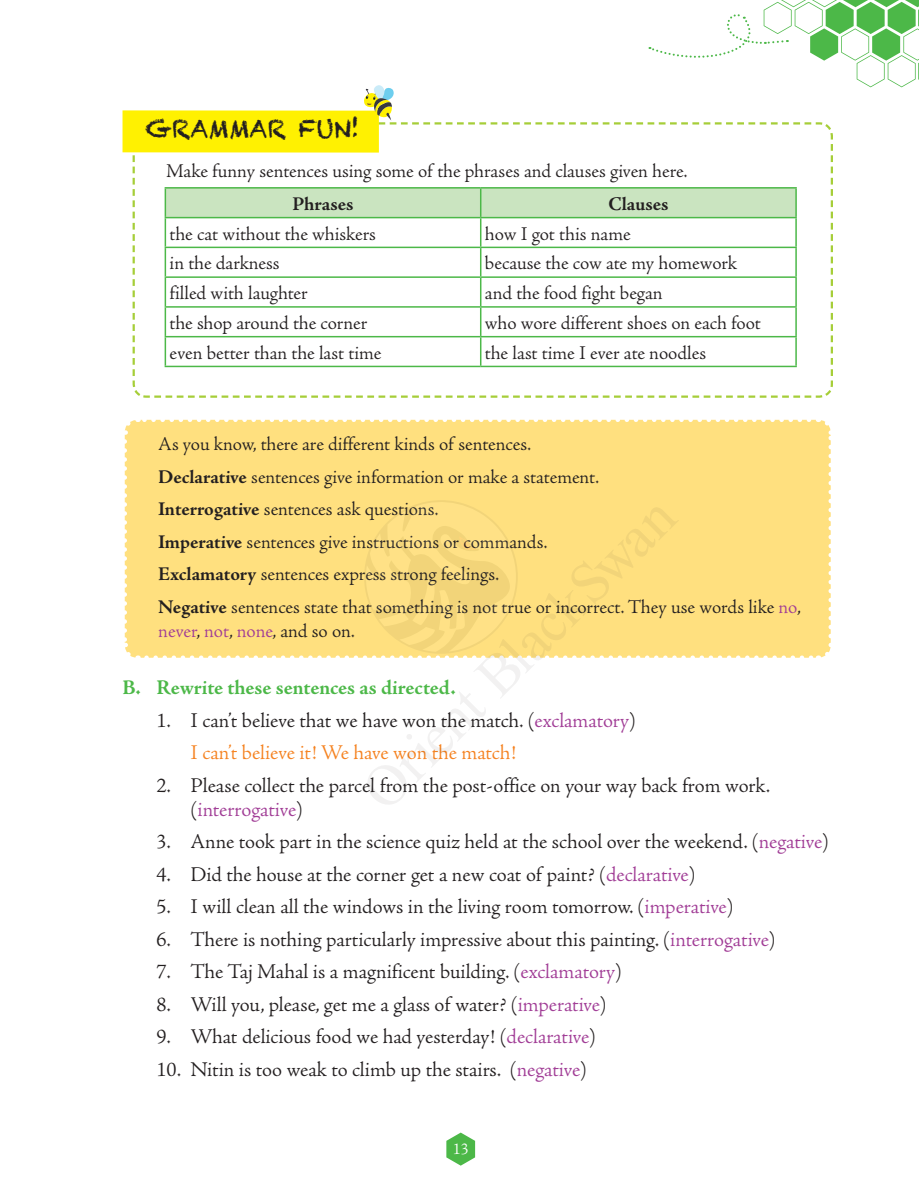
<style>
.page{position:relative;width:919px;height:1191px;background:#fff}
.page>*{position:absolute;margin:0;border:0;box-sizing:border-box;transform-origin:0 0}
.t1{font:58.5px "Times New Roman";color:#231f20}
.t2{font:24.3px "Chalkduster";color:#231f20}
.t3{font:300 21px/32.5px "Adobe Jenson Pro";letter-spacing:-.005em;color:#231f20}
.t4{font:700 21px "Adobe Jenson Pro";letter-spacing:-.005em;color:#4cb848}
.t5{font:300 19.5px/32.5px "Adobe Jenson Pro";letter-spacing:-.005em;color:#231f20}
.t6{font:300 19.5px "Adobe Jenson Pro";letter-spacing:-.005em;color:#a13d96}
.t7{font:700 19.5px "Adobe Jenson Pro";letter-spacing:-.005em;color:#231f20}
.t8{font:300 16.5px "Adobe Jenson Pro";color:#fff}
.s1{font-weight:700}
.s2{color:#a13d96}
.s3{color:#231f20}
.s4{color:#f58220}
</style>
<div class="page">
<svg style="left:446px;top:1132px;width:29px;height:34px"></svg>
<svg style="left:132px;top:133px;width:701px;height:265px"></svg>
<div style="left:122px;top:110px;width:257px;height:43px;background:#fff101"></div>
<div style="left:125px;top:420px;width:705px;height:238px;background:#ffe07f;border-radius:13px"></div>
<svg style="left:124px;top:441px;width:14px;height:217px"></svg>
<svg style="left:146px;top:643px;width:685px;height:15px"></svg>
<svg style="left:817px;top:420px;width:14px;height:216px"></svg>
<svg style="left:125px;top:419px;width:684px;height:16px"></svg>
<svg style="left:152px;top:0;width:767px;height:132px"></svg>
<svg style="left:335px;top:500px;width:212px;height:158px"></svg>
<svg style="left:453px;top:532px;width:26px;height:26px"></svg>
<p class="t2" style="left:145px;top:115px;width:216px">GRAMMAR FUN!</p>
<p class="t5" style="left:166px;top:155px;width:523px">Make funny sentences using some of the phrases and clauses given here.</p>
<p class="t7" style="left:292px;top:193px;width:63px">Phrases</p>
<p class="t7" style="left:608px;top:193px;width:62px">Clauses</p>
<p class="t5" style="left:170px;top:217px;width:208px">the cat without the whiskers</p>
<p class="t5" style="left:485px;top:217px;width:147px">how I got this name</p>
<p class="t5" style="left:170px;top:247px;width:111px">in the darkness</p>
<p class="t5" style="left:485px;top:247px;width:254px">because the cow ate my homework</p>
<p class="t5" style="left:170px;top:277px;width:140px">filled with laughter</p>
<p class="t5" style="left:485px;top:277px;width:179px">and the food fight began</p>
<p class="t5" style="left:170px;top:307px;width:199px">the shop around the corner</p>
<p class="t5" style="left:485px;top:307px;width:277px">who wore different shoes on each foot</p>
<p class="t5" style="left:170px;top:336px;width:213px">even better than the last time</p>
<p class="t5" style="left:485px;top:336px;width:223px">the last time I ever ate noodles</p>
<p class="t5" style="left:158px;top:428px;width:644px">As you know, there are different kinds of sentences.<br><span class="s1">Declarative</span> sentences give information or make a statement.<br><span class="s1">Interrogative</span> sentences ask questions.<br><span class="s1">Imperative</span> sentences give instructions or commands.<br><span class="s1">Exclamatory</span> sentences express strong feelings.<br><span class="s1">Negative</span> sentences state that something is not true or incorrect. They use words like <span class="s2">no</span>,</p>
<p class="t6" style="left:158px;top:620px;width:198px">never<span class="s3">,</span> not<span class="s3">,</span> none<span class="s3">, and so on.</span></p>
<h1 class="t1" style="left:353px;top:781px;width:416px;rotate:-45deg">Orient BlackSwan</h1>
<p class="t4" style="left:122px;top:676px;width:335px">B. Rewrite these sentences as directed.</p>
<p class="t3" style="left:190px;top:704px;width:447px;text-indent:-34px">1. I can’t believe that we have won the match. (<span class="s2">exclamatory</span>)<br><span class="s4">I can’t believe it! We have won the match!</span></p>
<p class="t3" style="left:190px;top:773px;width:581px;line-height:24px;text-indent:-34px">2. Please collect the parcel from the post-office on your way back from work. (<span class="s2">interrogative</span>)</p>
<p class="t3" style="left:156px;top:826px;width:674px">3. Anne took part in the science quiz held at the school over the weekend. (<span class="s2">negative</span>)</p>
<p class="t3" style="left:156px;top:858px;width:540px">4. Did the house at the corner get a new coat of paint? (<span class="s2">declarative</span>)</p>
<p class="t3" style="left:156px;top:891px;width:578px">5. I will clean all the windows in the living room tomorrow. (<span class="s2">imperative</span>)</p>
<p class="t3" style="left:156px;top:923px;width:621px">6. There is nothing particularly impressive about this painting. (<span class="s2">interrogative</span>)</p>
<p class="t3" style="left:156px;top:956px;width:467px">7. The Taj Mahal is a magnificent building. (<span class="s2">exclamatory</span>)</p>
<p class="t3" style="left:156px;top:988px;width:452px">8. Will you, please, get me a glass of water? (<span class="s2">imperative</span>)</p>
<p class="t3" style="left:156px;top:1021px;width:441px">9. What delicious food we had yesterday! (<span class="s2">declarative</span>)</p>
<p class="t3" style="left:156px;top:1053px;width:432px">10. Nitin is too weak to climb up the stairs. (<span class="s2">negative</span>)</p>
<p class="t8" style="left:453px;top:1139px;width:17px">13</p>
</div>
